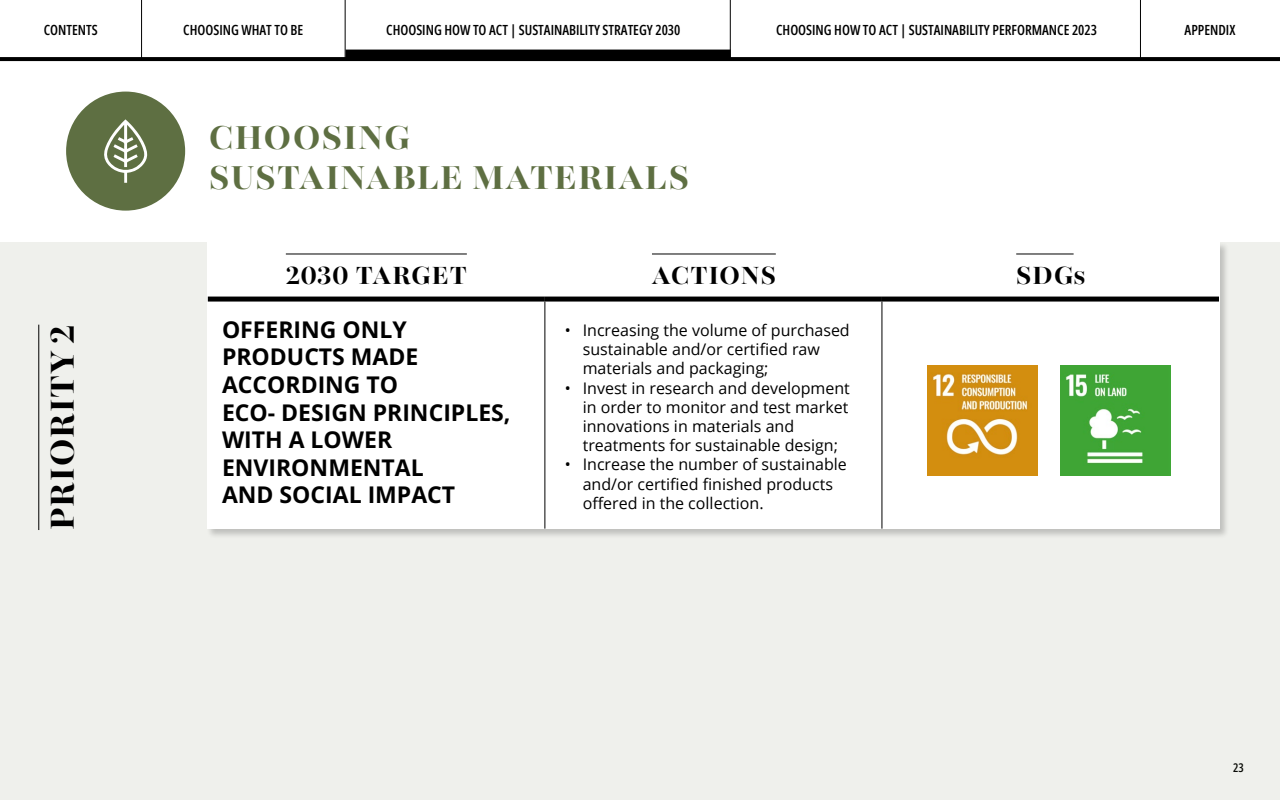
<style>
.page{position:relative;width:1280px;height:800px;background:#fff}
.page>*{position:absolute;margin:0;border:0;box-sizing:border-box;transform-origin:0 0}
.t1{font:800 40px/40px "Playfair 144 pt";letter-spacing:.03em;color:#5e6f42}
.t2{font:800 40px "Playfair 144 pt";letter-spacing:.03em;color:#000}
.t3{font:800 30px "Playfair 144 pt";letter-spacing:.03em;color:#000}
.t4{font:800 30px "Playfair 144 pt";letter-spacing:.01em;color:#000}
.t5{font:700 23px/27.6px "Open Sans";color:#000}
.t6{font:16px/19.2px "Open Sans";color:#000}
.t7{font:14px "Open Sans";color:#000}
.t8{font:12px "Open Sans";color:#000}
</style>
<div class="page">
<svg style="left:0;top:57px;width:1280px;height:4px;background:#040404"></svg>
<hr style="left:141px;top:0;width:1px;height:59px;background:#000">
<hr style="left:345px;top:0;width:1px;height:59px;background:#000">
<hr style="left:730px;top:0;width:1px;height:59px;background:#000">
<hr style="left:1140px;top:0;width:1px;height:59px;background:#000">
<div style="left:0;top:242px;width:1280px;height:558px;background:#eff0ec"></div>
<hr style="left:38px;top:325px;width:1px;height:205px;background:#000">
<div style="left:206px;top:241px;width:1024px;height:297px;background:#000;opacity:.2"></div>
<div style="left:208px;top:242px;width:1012px;height:287px;background:#fff"></div>
<hr style="left:544px;top:302px;width:1px;height:227px;background:#000">
<hr style="left:881px;top:302px;width:1px;height:227px;background:#000">
<div style="left:208px;top:297px;width:337px;height:5px;background:#000"></div>
<div style="left:545px;top:297px;width:337px;height:5px;background:#000"></div>
<div style="left:882px;top:297px;width:337px;height:5px;background:#000"></div>
<hr style="left:286px;top:253px;width:181px;height:1px;background:#000">
<hr style="left:652px;top:253px;width:124px;height:1px;background:#000">
<hr style="left:1016px;top:253px;width:58px;height:1px;background:#000">
<img style="left:928px;top:366px;width:110px;height:110px">
<img style="left:1061px;top:366px;width:110px;height:110px">
<div style="left:66px;top:92px;width:119px;height:119px;background:#5e6f42;border-radius:50%"></div>
<svg style="left:104px;top:119px;width:43px;height:64px"></svg>
<div style="left:346px;top:50px;width:385px;height:10px;background:#000"></div>
<p class="t7" style="left:44px;top:20px;width:55px">CONTENTS</p>
<p class="t7" style="left:183px;top:20px;width:122px">CHOOSING WHAT TO BE</p>
<p class="t7" style="left:386px;top:20px;width:296px">CHOOSING HOW TO ACT | SUSTAINABILITY STRATEGY 2030</p>
<p class="t7" style="left:776px;top:20px;width:322px">CHOOSING HOW TO ACT | SUSTAINABILITY PERFORMANCE 2023</p>
<p class="t7" style="left:1185px;top:20px;width:52px">APPENDIX</p>
<h1 class="t2" style="left:39px;top:530px;width:207px;rotate:-90deg">PRIORITY 2</h1>
<h1 class="t1" style="left:209px;top:116px;width:481px">CHOOSING<br>SUSTAINABLE MATERIALS</h1>
<h2 class="t4" style="left:286px;top:258px;width:183px">2030 TARGET</h2>
<h2 class="t3" style="left:652px;top:258px;width:125px">ACTIONS</h2>
<h2 class="t3" style="left:1016px;top:258px;width:71px">SDGs</h2>
<h3 class="t5" style="left:222px;top:315px;width:290px">OFFERING ONLY<br>PRODUCTS MADE<br>ACCORDING TO<br>ECO- DESIGN PRINCIPLES,<br>WITH A LOWER<br>ENVIRONMENTAL<br>AND SOCIAL IMPACT</h3>
<p class="t6" style="left:583px;top:320px;width:269px;text-indent:-18px">• Increasing the volume of purchased sustainable and/or certified raw materials and packaging;</p>
<p class="t6" style="left:583px;top:378px;width:269px;text-indent:-18px">• Invest in research and development in order to monitor and test market innovations in materials and treatments for sustainable design;</p>
<p class="t6" style="left:583px;top:455px;width:266px;text-indent:-18px">• Increase the number of sustainable and/or certified finished products offered in the collection.</p>
<p class="t8" style="left:1233px;top:759px;width:12px">23</p>
</div>
